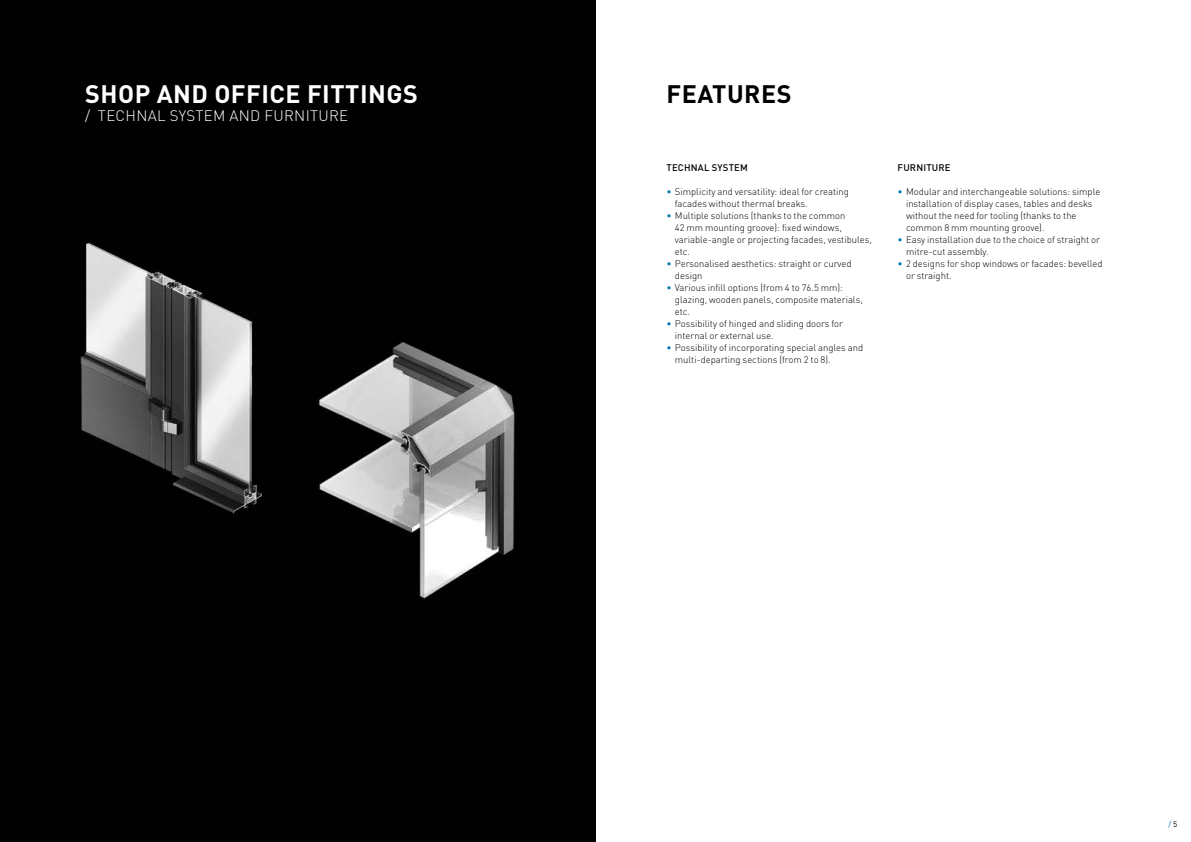
<style>
.page{position:relative;width:1191px;height:842px;background:#fff}
.page>*{position:absolute;margin:0;border:0;box-sizing:border-box;transform-origin:0 0}
.t1{font:700 25px "DIN Pro";letter-spacing:.02em;color:#fff}
.t2{font:700 25px "DIN Pro";letter-spacing:.02em;color:#000}
.t3{font:300 15px "DIN Pro";letter-spacing:.02em;color:#fff}
.t4{font:300 9.5px/12px "DIN Pro";color:#000}
.t5{font:500 9.5px "DIN Pro";letter-spacing:.02em;color:#000}
.t6{font:8px "DIN Pro";color:#006eb7}
.s1{color:#006eb7}
.s2{color:#000}
</style>
<div class="page">
<img style="left:0;top:0;width:595px;height:842px">
<h1 class="t1" style="left:85px;top:73px;width:334px">SHOP AND OFFICE FITTINGS</h1>
<h1 class="t2" style="left:666px;top:73px;width:126px">FEATURES</h1>
<h2 class="t3" style="left:85px;top:104px;width:265px">/ TECHNAL SYSTEM AND FURNITURE</h2>
<p class="t5" style="left:666px;top:160px;width:83px">TECHNAL SYSTEM</p>
<p class="t4" style="left:675px;top:185px;width:176px;text-indent:-9px"><span class="s1">•</span> Simplicity and versatility: ideal for creating facades without thermal breaks.</p>
<p class="t4" style="left:675px;top:209px;width:198px;text-indent:-9px"><span class="s1">•</span> Multiple solutions (thanks to the common<br>42 mm mounting groove): fixed windows, variable-angle or projecting facades, vestibules, etc.</p>
<p class="t4" style="left:675px;top:257px;width:178px;text-indent:-9px"><span class="s1">•</span> Personalised aesthetics: straight or curved design</p>
<p class="t4" style="left:675px;top:281px;width:189px;text-indent:-9px"><span class="s1">•</span> Various infill options (from 4 to 76.5 mm): glazing, wooden panels, composite materials, etc.</p>
<p class="t4" style="left:675px;top:317px;width:170px;text-indent:-9px"><span class="s1">•</span> Possibility of hinged and sliding doors for internal or external use.</p>
<p class="t4" style="left:675px;top:341px;width:190px;text-indent:-9px"><span class="s1">•</span> Possibility of incorporating special angles and multi-departing sections (from 2 to 8).</p>
<p class="t5" style="left:897px;top:160px;width:55px">FURNITURE</p>
<p class="t4" style="left:906px;top:185px;width:196px;text-indent:-9px"><span class="s1">•</span> Modular and interchangeable solutions: simple installation of display cases, tables and desks without the need for tooling (thanks to the common 8 mm mounting groove).</p>
<p class="t4" style="left:906px;top:232px;width:195px;text-indent:-9px"><span class="s1">•</span> Easy installation due to the choice of straight or mitre-cut assembly.</p>
<p class="t4" style="left:906px;top:256px;width:198px;text-indent:-9px"><span class="s1">•</span> 2 designs for shop windows or facades: bevelled or straight.</p>
<p class="t6" style="left:1168px;top:818px;width:11px">/ <span class="s2">5</span></p>
</div>
